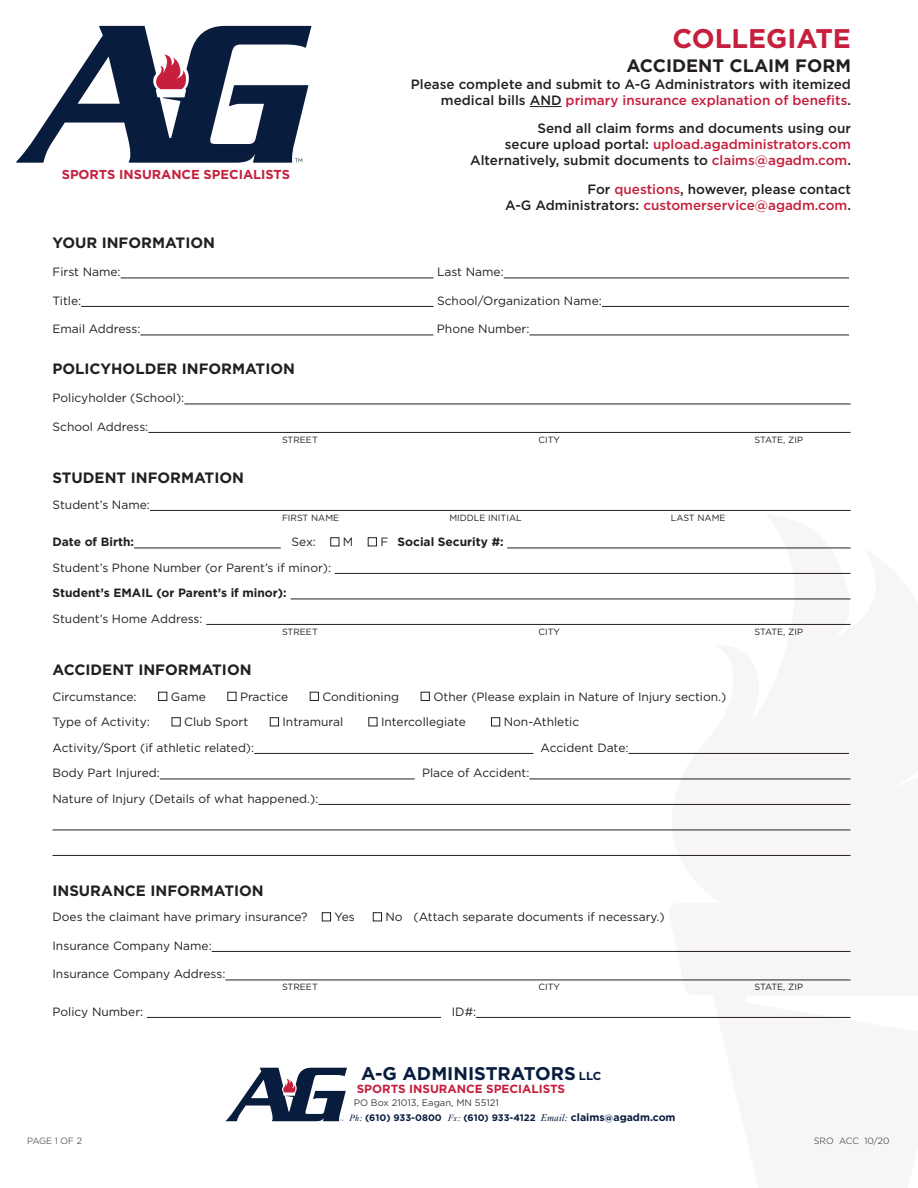
<style>
.page{position:relative;width:918px;height:1188px;background:#fff}
.page>*{position:absolute;margin:0;border:0;box-sizing:border-box;transform-origin:0 0}
.t1{font:700 27px "Gotham";color:#c51f3d}
.t2{font:700 18.45px "Gotham";color:#081d3e}
.t3{font:700 18px "Gotham";color:#231f20}
.t4{font:700 15px "Gotham";color:#231f20}
.t5{font:500 13.5px/16.2px "Gotham";color:#231f20;text-align:right}
.t6{font:500 13.5px "Gotham";color:#c51f3d}
.t7{font:700 12.9px "Gotham";color:#c51f3d}
.t8{font:12px "Gotham";color:#231f20}
.t9{font:700 12px "Gotham";color:#231f20}
.t10{font:700 11.85px "Gotham";color:#c51f3d}
.t11{font:700 9.45px "Gotham";color:#081d3e}
.t12{font:9.45px "Gotham";color:#3e3e3f}
.t13{font:9px "Gotham";color:#231f20}
.t14{font:300 9px "Gotham";color:#231f20}
.s1{color:#c51f3d}
.s2{color:#231f20}
.s3{font-weight:400}
.s4{font-size:11.55px}
.s5{font-family:"Ehrhardt";font-weight:400;font-style:italic}
.s6{font-family:"Ehrhardt";font-weight:400;font-style:italic;font-size:10.5px}
.s7{font-size:10.5px}
.s8{font-size:9px}
</style>
<div class="page">
<svg style="left:664px;top:547px;width:187px;height:309px;fill:#f7f5f6"></svg>
<svg style="left:669px;top:950px;width:182px;height:67px;fill:#f7f5f6"></svg>
<svg style="left:16px;top:26px;width:295px;height:137px"></svg>
<hr style="left:530px;top:106px;width:32px;height:1px;background:#231f20">
<hr style="left:121px;top:278px;width:312px;height:1px;background:#231f20">
<hr style="left:504px;top:278px;width:345px;height:1px;background:#231f20">
<hr style="left:81px;top:306px;width:352px;height:1px;background:#231f20">
<hr style="left:602px;top:306px;width:247px;height:1px;background:#231f20">
<hr style="left:141px;top:335px;width:292px;height:1px;background:#231f20">
<hr style="left:530px;top:335px;width:319px;height:1px;background:#231f20">
<hr style="left:184px;top:404px;width:666px;height:1px;background:#231f20">
<hr style="left:148px;top:432px;width:702px;height:1px;background:#231f20">
<hr style="left:150px;top:510px;width:701px;height:1px;background:#231f20">
<hr style="left:134px;top:548px;width:147px;height:1px;background:#231f20">
<hr style="left:507px;top:548px;width:343px;height:1px;background:#231f20">
<hr style="left:335px;top:573px;width:516px;height:1px;background:#231f20">
<hr style="left:290px;top:599px;width:560px;height:1px;background:#231f20">
<hr style="left:206px;top:624px;width:645px;height:1px;background:#231f20">
<hr style="left:254px;top:753px;width:279px;height:1px;background:#231f20">
<hr style="left:628px;top:753px;width:221px;height:1px;background:#231f20">
<hr style="left:160px;top:779px;width:255px;height:1px;background:#231f20">
<hr style="left:530px;top:779px;width:320px;height:1px;background:#231f20">
<hr style="left:318px;top:804px;width:533px;height:1px;background:#231f20">
<hr style="left:52px;top:830px;width:798px;height:1px;background:#231f20">
<hr style="left:52px;top:855px;width:798px;height:1px;background:#231f20">
<hr style="left:212px;top:951px;width:639px;height:1px;background:#231f20">
<hr style="left:225px;top:980px;width:625px;height:1px;background:#231f20">
<hr style="left:147px;top:1017px;width:294px;height:1px;background:#231f20">
<hr style="left:476px;top:1017px;width:375px;height:1px;background:#231f20">
<div style="left:330px;top:537px;width:9px;height:9px;border:1px solid #231f20"></div>
<div style="left:368px;top:537px;width:9px;height:9px;border:1px solid #231f20"></div>
<div style="left:158px;top:692px;width:9px;height:9px;border:1px solid #231f20"></div>
<div style="left:227px;top:692px;width:9px;height:9px;border:1px solid #231f20"></div>
<div style="left:310px;top:692px;width:9px;height:9px;border:1px solid #231f20"></div>
<div style="left:421px;top:692px;width:9px;height:9px;border:1px solid #231f20"></div>
<div style="left:172px;top:717px;width:9px;height:9px;border:1px solid #231f20"></div>
<div style="left:270px;top:717px;width:9px;height:9px;border:1px solid #231f20"></div>
<div style="left:368px;top:717px;width:9px;height:9px;border:1px solid #231f20"></div>
<div style="left:491px;top:717px;width:9px;height:9px;border:1px solid #231f20"></div>
<div style="left:322px;top:912px;width:9px;height:9px;border:1px solid #231f20"></div>
<div style="left:373px;top:912px;width:9px;height:9px;border:1px solid #231f20"></div>
<svg style="left:226px;top:1068px;width:121px;height:53px"></svg>
<p class="t7" style="left:62px;top:167px;width:230px">SPORTS INSURANCE SPECIALISTS</p>
<p class="t1" style="left:672px;top:23px;width:180px">COLLEGIATE</p>
<p class="t3" style="left:626px;top:56px;width:226px">ACCIDENT CLAIM FORM</p>
<p class="t5" style="left:411px;top:75px;width:442px">Please complete and submit to A-G Administrators with itemized medical bills AND <span class="s1">primary insurance explanation of benefits</span>.</p>
<p class="t5" style="left:538px;top:120px;width:315px">Send all claim forms and documents using our</p>
<p class="t6" style="left:505px;top:137px;width:348px"><span class="s2">secure upload portal:</span> upload.agadministrators.com</p>
<p class="t5" style="left:470px;top:152px;width:382px">Alternatively, submit documents to <span class="s1">claims@agadm.com</span>.</p>
<p class="t5" style="left:587px;top:180px;width:265px">For <span class="s1">questions</span>, however, please contact</p>
<p class="t6" style="left:505px;top:197px;width:347px"><span class="s2">A-G Administrators:</span> customerservice@agadm.com<span class="s2">.</span></p>
<p class="t4" style="left:52px;top:234px;width:164px">YOUR INFORMATION</p>
<p class="t8" style="left:52px;top:265px;width:70px">First Name:</p>
<p class="t8" style="left:437px;top:265px;width:68px">Last Name:</p>
<p class="t8" style="left:52px;top:294px;width:30px">Title:</p>
<p class="t8" style="left:437px;top:294px;width:166px">School/Organization Name:</p>
<p class="t8" style="left:52px;top:322px;width:90px">Email Address:</p>
<p class="t8" style="left:437px;top:322px;width:94px">Phone Number:</p>
<p class="t4" style="left:52px;top:360px;width:244px">POLICYHOLDER INFORMATION</p>
<p class="t8" style="left:52px;top:391px;width:133px">Policyholder (School):</p>
<p class="t8" style="left:52px;top:420px;width:97px">School Address:</p>
<p class="t13" style="left:282px;top:435px;width:37px">STREET</p>
<p class="t13" style="left:538px;top:435px;width:23px">CITY</p>
<p class="t13" style="left:754px;top:435px;width:50px">STATE, ZIP</p>
<p class="t4" style="left:52px;top:469px;width:193px">STUDENT INFORMATION</p>
<p class="t8" style="left:52px;top:498px;width:99px">Student’s Name:</p>
<p class="t13" style="left:282px;top:513px;width:59px">FIRST NAME</p>
<p class="t13" style="left:449px;top:513px;width:74px">MIDDLE INITIAL</p>
<p class="t13" style="left:671px;top:513px;width:56px">LAST NAME</p>
<p class="t9" style="left:52px;top:535px;width:83px">Date of Birth:</p>
<p class="t8" style="left:292px;top:535px;width:26px">Sex:</p>
<p class="t8" style="left:343px;top:535px;width:12px">M</p>
<p class="t9" style="left:380px;top:535px;width:125px"><span class="s3">F</span> Social Security #:</p>
<p class="t8" style="left:52px;top:561px;width:280px">Student’s Phone Number (or Parent’s if minor):</p>
<p class="t9" style="left:52px;top:586px;width:236px">Student’s EMAIL (or Parent’s if minor):</p>
<p class="t8" style="left:52px;top:612px;width:152px">Student’s Home Address:</p>
<p class="t13" style="left:282px;top:627px;width:37px">STREET</p>
<p class="t13" style="left:538px;top:627px;width:23px">CITY</p>
<p class="t13" style="left:754px;top:627px;width:50px">STATE, ZIP</p>
<p class="t4" style="left:52px;top:661px;width:201px">ACCIDENT INFORMATION</p>
<p class="t8" style="left:52px;top:690px;width:86px">Circumstance:</p>
<p class="t8" style="left:171px;top:690px;width:36px">Game</p>
<p class="t8" style="left:240px;top:690px;width:50px">Practice</p>
<p class="t8" style="left:322px;top:690px;width:78px">Conditioning</p>
<p class="t8" style="left:433px;top:690px;width:294px">Other (Please explain in Nature of Injury section.)</p>
<p class="t8" style="left:52px;top:715px;width:99px">Type of Activity:</p>
<p class="t8" style="left:184px;top:715px;width:66px">Club Sport</p>
<p class="t8" style="left:283px;top:715px;width:62px">Intramural</p>
<p class="t8" style="left:381px;top:715px;width:86px">Intercollegiate</p>
<p class="t8" style="left:504px;top:715px;width:77px">Non-Athletic</p>
<p class="t8" style="left:53px;top:741px;width:203px">Activity/Sport (if athletic related):</p>
<p class="t8" style="left:541px;top:741px;width:89px">Accident Date:</p>
<p class="t8" style="left:52px;top:766px;width:109px">Body Part Injured:</p>
<p class="t8" style="left:422px;top:766px;width:109px">Place of Accident:</p>
<p class="t8" style="left:52px;top:792px;width:267px">Nature of Injury (Details of what happened.):</p>
<p class="t4" style="left:52px;top:882px;width:213px">INSURANCE INFORMATION</p>
<p class="t8" style="left:52px;top:910px;width:257px">Does the claimant have primary insurance?</p>
<p class="t8" style="left:335px;top:910px;width:22px">Yes</p>
<p class="t8" style="left:386px;top:910px;width:281px">No (Attach separate documents if necessary.)</p>
<p class="t8" style="left:53px;top:939px;width:161px">Insurance Company Name:</p>
<p class="t8" style="left:52px;top:967px;width:174px">Insurance Company Address:</p>
<p class="t13" style="left:282px;top:982px;width:37px">STREET</p>
<p class="t13" style="left:538px;top:982px;width:23px">CITY</p>
<p class="t13" style="left:754px;top:982px;width:50px">STATE, ZIP</p>
<p class="t8" style="left:52px;top:1005px;width:92px">Policy Number:</p>
<p class="t8" style="left:452px;top:1005px;width:26px">ID#:</p>
<p class="t2" style="left:361px;top:1063px;width:242px">A-G ADMINISTRATORS <span class="s4">LLC</span></p>
<p class="t10" style="left:357px;top:1082px;width:210px">SPORTS INSURANCE SPECIALISTS</p>
<p class="t12" style="left:354px;top:1098px;width:147px">PO Box 21013, Eagan, MN 55121</p>
<p class="t11" style="left:349px;top:1113px;width:328px"><span class="s5">Ph:</span> (610) 933-0800 <span class="s5">Fx:</span> (610) 933-4122 <span class="s6">Email:</span> <span class="s7">claims</span><span class="s8">@</span><span class="s7">agadm.com</span></p>
<p class="t14" style="left:27px;top:1136px;width:57px">PAGE 1 OF 2</p>
<p class="t14" style="left:814px;top:1136px;width:77px">SRO ACC 10/20</p>
</div>
